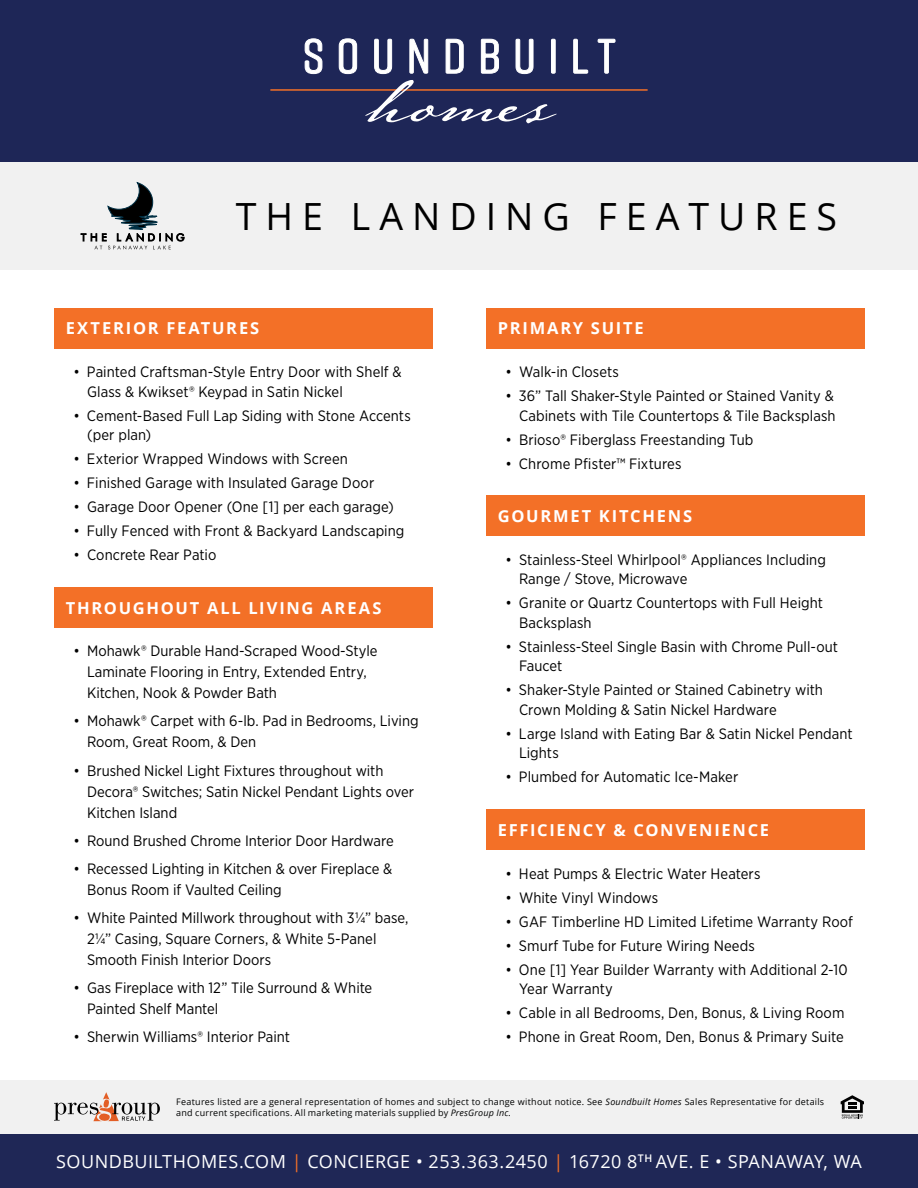
<style>
.page{position:relative;width:918px;height:1188px;background:#fff}
.page>*{position:absolute;margin:0;border:0;box-sizing:border-box;transform-origin:0 0}
.t1{font:37.5px "Open Sans";letter-spacing:.24em;color:#000}
.t2{font:18px "Open Sans";letter-spacing:.025em;color:#fff}
.t3{font:700 16.5px "Open Sans";letter-spacing:.105em;color:#fff}
.t4{font:15px/19.5px "Gotham Narrow";color:#000}
.t5{font:9px/11.2px "Open Sans";letter-spacing:.025em;color:#000101}
.s1{font-style:italic}
.s2{color:#f37027}
</style>
<div class="page">
<div style="left:0;top:1134px;width:918px;height:54px;background:#1f2756"></div>
<div style="left:0;top:1080px;width:918px;height:54px;background:#f1f1f1"></div>
<svg style="left:841px;top:1095px;width:23px;height:24px"></svg>
<svg style="left:54px;top:1092px;width:106px;height:30px"></svg>
<div style="left:0;top:162px;width:918px;height:108px;background:#f1f1f1"></div>
<div style="left:0;top:0;width:918px;height:162px;background:#1e2657"></div>
<hr style="left:270px;top:89px;width:378px;height:2px;background:#f37027">
<svg style="left:305px;top:38px;width:17px;height:36px"></svg>
<svg style="left:339px;top:38px;width:18px;height:36px"></svg>
<svg style="left:374px;top:39px;width:18px;height:35px"></svg>
<svg style="left:409px;top:39px;width:19px;height:35px"></svg>
<svg style="left:446px;top:39px;width:18px;height:35px"></svg>
<svg style="left:481px;top:39px;width:18px;height:35px"></svg>
<svg style="left:516px;top:39px;width:17px;height:35px"></svg>
<div style="left:551px;top:39px;width:4px;height:34px;border:1px solid #fff"></div>
<svg style="left:573px;top:39px;width:15px;height:35px"></svg>
<svg style="left:598px;top:39px;width:17px;height:35px"></svg>
<svg style="left:365px;top:80px;width:192px;height:43px"></svg>
<svg style="left:81px;top:182px;width:103px;height:67px"></svg>
<div style="left:54px;top:308px;width:378px;height:40px;background:#f37027"></div>
<div style="left:54px;top:587px;width:378px;height:41px;background:#f37027"></div>
<div style="left:486px;top:308px;width:378px;height:40px;background:#f37027"></div>
<div style="left:486px;top:496px;width:378px;height:40px;background:#f37027"></div>
<div style="left:486px;top:809px;width:378px;height:41px;background:#f37027"></div>
<h1 class="t1" style="left:236px;top:202px;width:603px">THE LANDING FEATURES</h1>
<p class="t3" style="left:66px;top:319px;width:195px">EXTERIOR FEATURES</p>
<p class="t4" style="left:87px;top:363px;width:316px;text-indent:-14px">• Painted Craftsman-Style Entry Door with Shelf &amp;<br>Glass &amp; Kwikset® Keypad in Satin Nickel</p>
<p class="t4" style="left:87px;top:406px;width:325px;text-indent:-14px">• Cement-Based Full Lap Siding with Stone Accents (per plan)</p>
<p class="t4" style="left:74px;top:450px;width:276px">• Exterior Wrapped Windows with Screen</p>
<p class="t4" style="left:74px;top:474px;width:302px">• Finished Garage with Insulated Garage Door</p>
<p class="t4" style="left:74px;top:498px;width:322px">• Garage Door Opener (One [1] per each garage)</p>
<p class="t4" style="left:74px;top:522px;width:333px">• Fully Fenced with Front &amp; Backyard Landscaping</p>
<p class="t4" style="left:74px;top:546px;width:144px">• Concrete Rear Patio</p>
<p class="t3" style="left:66px;top:598px;width:317px">THROUGHOUT ALL LIVING AREAS</p>
<p class="t4" style="left:87px;top:641px;width:292px;line-height:21px;text-indent:-14px">• Mohawk® Durable Hand-Scraped Wood-Style<br>Laminate Flooring in Entry, Extended Entry,<br>Kitchen, Nook &amp; Powder Bath</p>
<p class="t4" style="left:87px;top:711px;width:333px;line-height:21px;text-indent:-14px">• Mohawk® Carpet with 6-lb. Pad in Bedrooms, Living<br>Room, Great Room, &amp; Den</p>
<p class="t4" style="left:87px;top:761px;width:329px;line-height:21px;text-indent:-14px">• Brushed Nickel Light Fixtures throughout with<br>Decora® Switches; Satin Nickel Pendant Lights over<br>Kitchen Island</p>
<p class="t4" style="left:74px;top:831px;width:322px">• Round Brushed Chrome Interior Door Hardware</p>
<p class="t4" style="left:87px;top:859px;width:307px;line-height:21px;text-indent:-14px">• Recessed Lighting in Kitchen &amp; over Fireplace &amp;<br>Bonus Room if Vaulted Ceiling</p>
<p class="t4" style="left:87px;top:908px;width:323px;line-height:21px;text-indent:-14px">• White Painted Millwork throughout with 3¼” base,<br>2¼” Casing, Square Corners, &amp; White 5-Panel<br>Smooth Finish Interior Doors</p>
<p class="t4" style="left:87px;top:978px;width:287px;line-height:21px;text-indent:-14px">• Gas Fireplace with 12” Tile Surround &amp; White<br>Painted Shelf Mantel</p>
<p class="t4" style="left:74px;top:1028px;width:218px">• Sherwin Williams® Interior Paint</p>
<p class="t3" style="left:498px;top:319px;width:147px">PRIMARY SUITE</p>
<p class="t4" style="left:506px;top:363px;width:115px">• Walk-in Closets</p>
<p class="t4" style="left:506px;top:387px;width:332px;text-align:right">• 36” Tall Shaker-Style Painted or Stained Vanity &amp;<br>Cabinets with Tile Countertops &amp; Tile Backsplash</p>
<p class="t4" style="left:506px;top:430px;width:249px">• Brioso® Fiberglass Freestanding Tub</p>
<p class="t4" style="left:506px;top:454px;width:178px">• Chrome Pfister™ Fixtures</p>
<p class="t3" style="left:498px;top:507px;width:196px">GOURMET KITCHENS</p>
<p class="t4" style="left:519px;top:551px;width:309px;text-indent:-14px">• Stainless-Steel Whirlpool® Appliances Including<br>Range / Stove, Microwave</p>
<p class="t4" style="left:519px;top:594px;width:306px;text-indent:-14px">• Granite or Quartz Countertops with Full Height<br>Backsplash</p>
<p class="t4" style="left:519px;top:638px;width:321px;text-indent:-14px">• Stainless-Steel Single Basin with Chrome Pull-out<br>Faucet</p>
<p class="t4" style="left:519px;top:681px;width:306px;text-indent:-14px">• Shaker-Style Painted or Stained Cabinetry with<br>Crown Molding &amp; Satin Nickel Hardware</p>
<p class="t4" style="left:519px;top:725px;width:335px;text-indent:-14px">• Large Island with Eating Bar &amp; Satin Nickel Pendant<br>Lights</p>
<p class="t4" style="left:506px;top:768px;width:234px">• Plumbed for Automatic Ice-Maker</p>
<p class="t3" style="left:498px;top:821px;width:273px">EFFICIENCY &amp; CONVENIENCE</p>
<p class="t4" style="left:506px;top:864px;width:256px">• Heat Pumps &amp; Electric Water Heaters</p>
<p class="t4" style="left:506px;top:888px;width:154px">• White Vinyl Windows</p>
<p class="t4" style="left:506px;top:912px;width:349px">• GAF Timberline HD Limited Lifetime Warranty Roof</p>
<p class="t4" style="left:506px;top:936px;width:251px">• Smurf Tube for Future Wiring Needs</p>
<p class="t4" style="left:519px;top:960px;width:330px;text-indent:-14px">• One [1] Year Builder Warranty with Additional 2-10<br>Year Warranty</p>
<p class="t4" style="left:506px;top:1004px;width:341px">• Cable in all Bedrooms, Den, Bonus, &amp; Living Room</p>
<p class="t4" style="left:506px;top:1028px;width:340px">• Phone in Great Room, Den, Bonus &amp; Primary Suite</p>
<p class="t5" style="left:176px;top:1097px;width:650px">Features listed are a general representation of homes and subject to change without notice. See <span class="s1">Soundbuilt Homes</span> Sales Representative for details and current specifications. All marketing materials supplied by <span class="s1">PresGroup Inc.</span></p>
<p class="t2" style="left:56px;top:1154px;width:807px">SOUNDBUILTHOMES.COM <span class="s2">|</span> CONCIERGE • 253.363.2450 <span class="s2">|</span> 16720 8<sup>TH</sup> AVE. E • SPANAWAY, WA</p>
</div>
